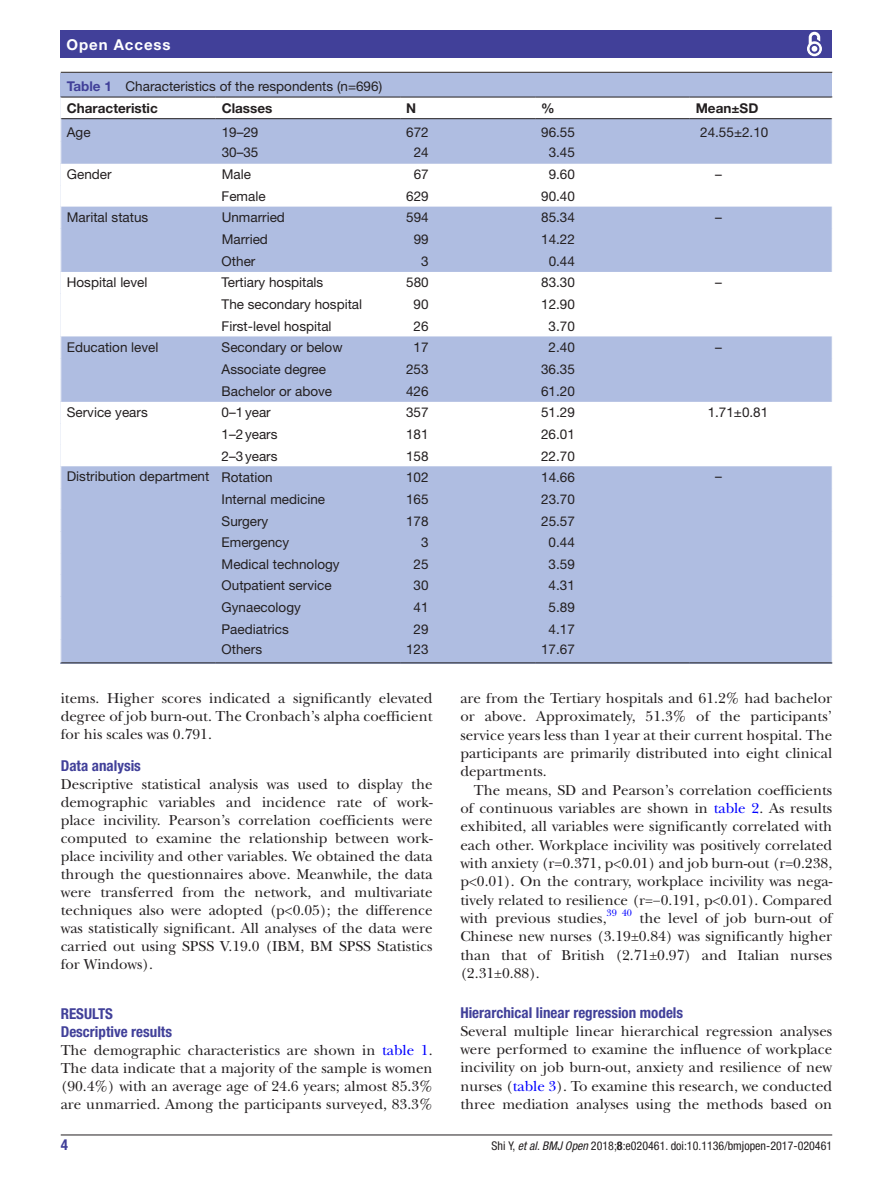
<style>
.page{position:relative;width:893px;height:1191px;background:#fff}
.page>*{position:absolute;margin:0;border:0;box-sizing:border-box;transform-origin:0 0}
.t1{font:15px/18.3px "New Baskerville";color:#231f20;text-align:justify}
.t2{font:700 condensed 15px/18px "Helvetica Neue LT Std";color:#414099}
.t3{font:700 15px "Helvetica Neue LT Std";letter-spacing:.065em;color:#fff}
.t4{font:13.5px/22px "Helvetica Neue LT Std";color:#231f20}
.t5{font:700 13.5px "Helvetica Neue LT Std";color:#231f20}
.t6{font:condensed 12px "Helvetica Neue LT Std";color:#231f20}
.t7{font:9.9px "New Baskerville";color:#00f}
.s1{font-weight:700;color:#414099}
.s2{font-weight:700}
.s3{color:#00f}
.s4{font-style:italic}
</style>
<div class="page">
<hr style="left:61px;top:1134px;width:771px;height:1px;background:#231f20">
<div style="left:61px;top:31px;width:771px;height:27px;background:#414099"></div>
<svg style="left:807px;top:31px;width:15px;height:26px"></svg>
<div style="left:61px;top:73px;width:771px;height:590px;background:#afbde1"></div>
<hr style="left:61px;top:72px;width:771px;height:1px;background:#231f20">
<div style="left:61px;top:98px;width:771px;height:20px;background:#fff"></div>
<svg style="left:61px;top:119px;width:771px;height:543px"></svg>
<hr style="left:61px;top:662px;width:155px;height:1px;background:#231f20">
<hr style="left:690px;top:662px;width:142px;height:1px;background:#231f20">
<hr style="left:61px;top:97px;width:155px;height:1px;background:#231f20">
<hr style="left:61px;top:118px;width:155px;height:1px;background:#231f20">
<hr style="left:216px;top:97px;width:184px;height:1px;background:#231f20">
<hr style="left:216px;top:118px;width:184px;height:1px;background:#231f20">
<hr style="left:400px;top:97px;width:135px;height:1px;background:#231f20">
<hr style="left:400px;top:118px;width:135px;height:1px;background:#231f20">
<hr style="left:535px;top:97px;width:155px;height:1px;background:#231f20">
<hr style="left:535px;top:118px;width:155px;height:1px;background:#231f20">
<hr style="left:690px;top:97px;width:142px;height:1px;background:#231f20">
<hr style="left:690px;top:118px;width:142px;height:1px;background:#231f20">
<hr style="left:216px;top:662px;width:184px;height:1px;background:#231f20">
<hr style="left:400px;top:662px;width:135px;height:1px;background:#231f20">
<hr style="left:535px;top:662px;width:155px;height:1px;background:#231f20">
<svg style="left:60px;top:97px;width:1px;height:565px"></svg>
<p class="t3" style="left:66px;top:35px;width:106px">Open Access</p>
<p class="t4" style="left:67px;top:75px;width:317px"><span class="s1">Table 1</span> Characteristics of the respondents (n=696)<br><span class="s2">Characteristic</span></p>
<p class="t5" style="left:222px;top:99px;width:52px">Classes</p>
<p class="t5" style="left:406px;top:99px;width:12px">N</p>
<p class="t5" style="left:541px;top:99px;width:15px">%</p>
<p class="t5" style="left:696px;top:99px;width:64px">Mean±SD</p>
<p class="t4" style="left:67px;top:121px;width:25px">Age</p>
<p class="t4" style="left:222px;top:121px;width:38px">19–29</p>
<p class="t4" style="left:406px;top:121px;width:24px">672</p>
<p class="t4" style="left:541px;top:121px;width:35px">96.55</p>
<p class="t4" style="left:700px;top:121px;width:70px">24.55±2.10</p>
<p class="t4" style="left:222px;top:141px;width:38px">30–35</p>
<p class="t4" style="left:414px;top:141px;width:17px">24</p>
<p class="t4" style="left:549px;top:141px;width:28px">3.45</p>
<p class="t4" style="left:67px;top:163px;width:46px">Gender</p>
<p class="t4" style="left:222px;top:163px;width:31px">Male</p>
<p class="t4" style="left:414px;top:163px;width:17px">67</p>
<p class="t4" style="left:549px;top:163px;width:28px">9.60</p>
<p class="t4" style="left:715px;top:163px;width:8px">–</p>
<p class="t4" style="left:222px;top:185px;width:46px">Female</p>
<p class="t4" style="left:406px;top:185px;width:24px">629</p>
<p class="t4" style="left:541px;top:185px;width:35px">90.40</p>
<p class="t4" style="left:67px;top:206px;width:83px">Marital status</p>
<p class="t4" style="left:222px;top:206px;width:65px">Unmarried</p>
<p class="t4" style="left:406px;top:206px;width:24px">594</p>
<p class="t4" style="left:541px;top:206px;width:35px">85.34</p>
<p class="t4" style="left:715px;top:206px;width:8px">–</p>
<p class="t4" style="left:222px;top:228px;width:48px">Married</p>
<p class="t4" style="left:414px;top:228px;width:17px">99</p>
<p class="t4" style="left:541px;top:228px;width:35px">14.22</p>
<p class="t4" style="left:222px;top:250px;width:35px">Other</p>
<p class="t4" style="left:421px;top:250px;width:9px">3</p>
<p class="t4" style="left:549px;top:250px;width:28px">0.44</p>
<p class="t4" style="left:67px;top:271px;width:82px">Hospital level</p>
<p class="t4" style="left:222px;top:271px;width:103px">Tertiary hospitals</p>
<p class="t4" style="left:406px;top:271px;width:24px">580</p>
<p class="t4" style="left:541px;top:271px;width:35px">83.30</p>
<p class="t4" style="left:715px;top:271px;width:8px">–</p>
<p class="t4" style="left:222px;top:293px;width:142px">The secondary hospital</p>
<p class="t4" style="left:414px;top:293px;width:17px">90</p>
<p class="t4" style="left:541px;top:293px;width:35px">12.90</p>
<p class="t4" style="left:222px;top:315px;width:111px">First-level hospital</p>
<p class="t4" style="left:414px;top:315px;width:17px">26</p>
<p class="t4" style="left:549px;top:315px;width:28px">3.70</p>
<p class="t4" style="left:67px;top:336px;width:93px">Education level</p>
<p class="t4" style="left:222px;top:336px;width:122px">Secondary or below</p>
<p class="t4" style="left:414px;top:336px;width:17px">17</p>
<p class="t4" style="left:549px;top:336px;width:28px">2.40</p>
<p class="t4" style="left:715px;top:336px;width:8px">–</p>
<p class="t4" style="left:222px;top:358px;width:106px">Associate degree</p>
<p class="t4" style="left:406px;top:358px;width:24px">253</p>
<p class="t4" style="left:541px;top:358px;width:35px">36.35</p>
<p class="t4" style="left:222px;top:379px;width:112px">Bachelor or above</p>
<p class="t4" style="left:406px;top:379px;width:24px">426</p>
<p class="t4" style="left:541px;top:379px;width:35px">61.20</p>
<p class="t4" style="left:67px;top:401px;width:82px">Service years</p>
<p class="t4" style="left:222px;top:401px;width:51px">0–1year</p>
<p class="t4" style="left:406px;top:401px;width:24px">357</p>
<p class="t4" style="left:541px;top:401px;width:35px">51.29</p>
<p class="t4" style="left:708px;top:401px;width:62px">1.71±0.81</p>
<p class="t4" style="left:222px;top:423px;width:57px">1–2years</p>
<p class="t4" style="left:406px;top:423px;width:24px">181</p>
<p class="t4" style="left:541px;top:423px;width:35px">26.01</p>
<p class="t4" style="left:222px;top:444px;width:57px">2–3years</p>
<p class="t4" style="left:406px;top:444px;width:24px">158</p>
<p class="t4" style="left:541px;top:444px;width:35px">22.70</p>
<p class="t4" style="left:67px;top:465px;width:207px">Distribution department Rotation</p>
<p class="t4" style="left:406px;top:466px;width:24px">102</p>
<p class="t4" style="left:541px;top:466px;width:35px">14.66</p>
<p class="t4" style="left:715px;top:465px;width:8px">–</p>
<p class="t4" style="left:222px;top:488px;width:105px">Internal medicine</p>
<p class="t4" style="left:406px;top:488px;width:24px">165</p>
<p class="t4" style="left:541px;top:488px;width:35px">23.70</p>
<p class="t4" style="left:222px;top:509px;width:48px">Surgery</p>
<p class="t4" style="left:406px;top:509px;width:24px">178</p>
<p class="t4" style="left:541px;top:509px;width:35px">25.57</p>
<p class="t4" style="left:222px;top:531px;width:69px">Emergency</p>
<p class="t4" style="left:421px;top:531px;width:9px">3</p>
<p class="t4" style="left:549px;top:531px;width:28px">0.44</p>
<p class="t4" style="left:222px;top:553px;width:120px">Medical technology</p>
<p class="t4" style="left:414px;top:553px;width:17px">25</p>
<p class="t4" style="left:549px;top:553px;width:28px">3.59</p>
<p class="t4" style="left:222px;top:574px;width:112px">Outpatient service</p>
<p class="t4" style="left:414px;top:574px;width:17px">30</p>
<p class="t4" style="left:549px;top:574px;width:28px">4.31</p>
<p class="t4" style="left:222px;top:596px;width:81px">Gynaecology</p>
<p class="t4" style="left:414px;top:596px;width:17px">41</p>
<p class="t4" style="left:549px;top:596px;width:28px">5.89</p>
<p class="t4" style="left:222px;top:618px;width:69px">Paediatrics</p>
<p class="t4" style="left:414px;top:618px;width:17px">29</p>
<p class="t4" style="left:549px;top:618px;width:28px">4.17</p>
<p class="t4" style="left:222px;top:638px;width:42px">Others</p>
<p class="t4" style="left:406px;top:638px;width:24px">123</p>
<p class="t4" style="left:541px;top:638px;width:35px">17.67</p>
<p class="t1" style="left:61px;top:689px;width:373px">items. Higher scores indicated a significantly elevated degree of job burn-out. The Cronbach’s alpha coefficient for his scales was 0.791.</p>
<p class="t2" style="left:61px;top:756px;width:82px">Data analysis</p>
<p class="t1" style="left:61px;top:775px;width:373px">Descriptive statistical analysis was used to display the demographic variables and incidence rate of work&shy;place incivility. Pearson’s correlation coefficients were computed to examine the relationship between work&shy;place incivility and other variables. We obtained the data through the questionnaires above. Meanwhile, the data were transferred from the network, and multivariate techniques also were adopted (p&lt;0.05); the difference was statistically significant. All analyses of the data were carried out using SPSS V.19.0 (IBM, BM SPSS Statistics for Windows).</p>
<p class="t2" style="left:61px;top:1004px;width:113px">Results<br>Descriptive results</p>
<p class="t1" style="left:61px;top:1041px;width:373px">The demographic characteristics are shown in <span class="s3">table 1</span>.<br>The data indicate that a majority of the sample is women (90.4%) with an average age of 24.6 years; almost 85.3% are unmarried. Among the participants surveyed, 83.3%</p>
<p class="t1" style="left:460px;top:689px;width:373px">are from the Tertiary hospitals and 61.2% had bachelor or above. Approximately, 51.3% of the participants’ service years less than 1year at their current hospital. The participants are primarily distributed into eight clinical departments.</p>
<p class="t1" style="left:460px;top:781px;width:373px;text-indent:13px">The means, SD and Pearson’s correlation coefficients of continuous variables are shown in <span class="s3">table 2</span>. As results exhibited, all variables were significantly correlated with each other. Workplace incivility was positively correlated with anxiety (r=0.371, p&lt;0.01) and job burn-out (r=0.238, p&lt;0.01). On the contrary, workplace incivility was nega&shy;tively related to resilience (r=−0.191, p&lt;0.01). Compared with previous studies,</p>
<p class="t7" style="left:607px;top:907px;width:27px">39 40</p>
<p class="t1" style="left:460px;top:909px;width:373px;text-indent:179px">the level of job burn-out of Chinese new nurses (3.19±0.84) was significantly higher than that of British (2.71±0.97) and Italian nurses (2.31±0.88).</p>
<p class="t2" style="left:460px;top:1003px;width:224px">Hierarchical linear regression models</p>
<p class="t1" style="left:460px;top:1022px;width:373px">Several multiple linear hierarchical regression analyses were performed to examine the influence of workplace incivility on job burn-out, anxiety and resilience of new nurses (<span class="s3">table 3</span>). To examine this research, we conducted three mediation analyses using the methods based on</p>
<p class="t2" style="left:61px;top:1135px;width:9px">4</p>
<p class="t6" style="left:491px;top:1138px;width:342px">Shi Y, <span class="s4">et al</span>. <span class="s4">BMJ Open</span> 2018;<span class="s2">8</span>:e020461. doi:10.1136/bmjopen-2017-020461</p>
</div>
